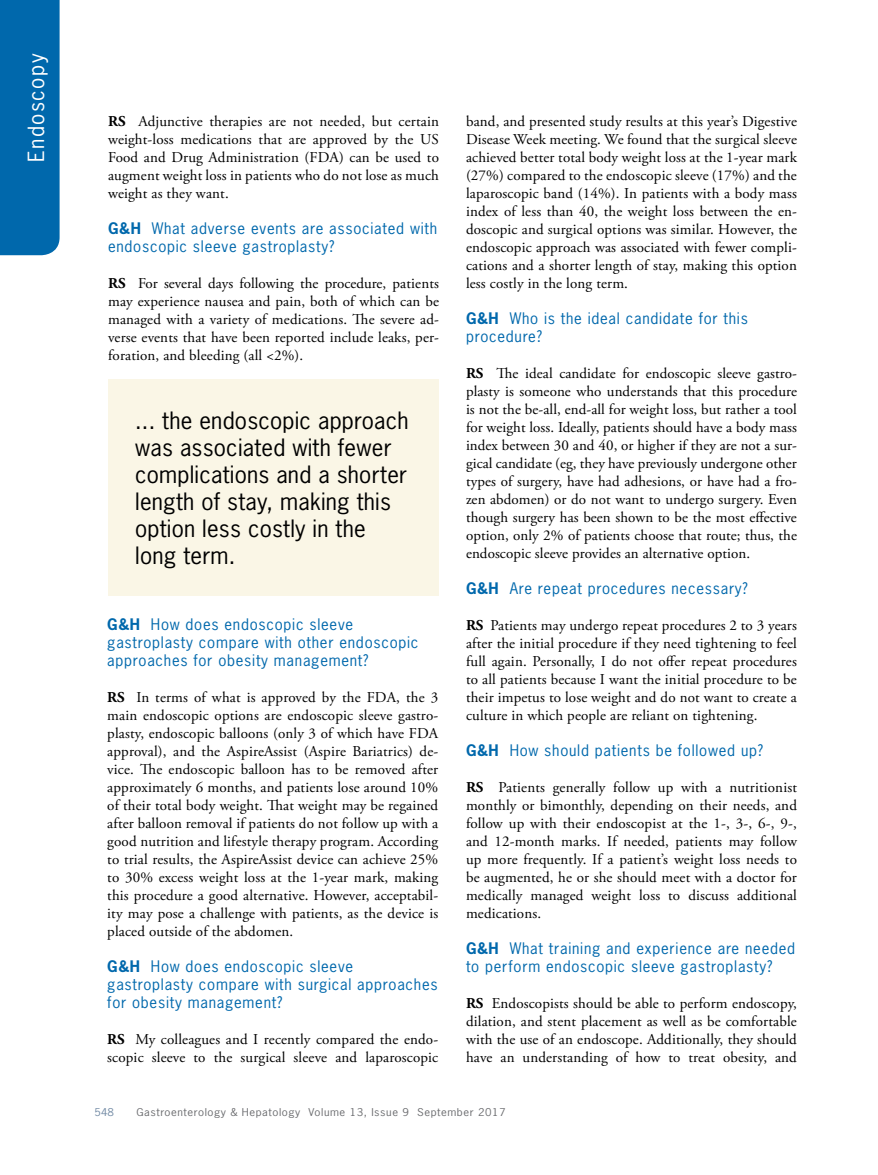
<style>
.page{position:relative;width:878px;height:1175px;background:#fff}
.page>*{position:absolute;margin:0;border:0;box-sizing:border-box;transform-origin:0 0}
.t1{font:22.5px/27px "News Gothic Std";letter-spacing:.01em;color:#000}
.t2{font:21px "News Gothic Std";letter-spacing:.07em;color:#fff}
.t3{font:15px/18px "Adobe Garamond Pro";letter-spacing:.01em;color:#000;text-align:justify}
.t4{font:15px/18px "News Gothic Std";letter-spacing:.05em;color:#0068ac}
.t5{font:10.2px "News Gothic Std";letter-spacing:.05em;color:#6d6e71;scale:1.11 1}
.t6{font:10.2px "News Gothic Std";color:#738ba5;scale:1.11 1}
.s1{font-weight:700}
</style>
<div class="page">
<div style="left:0;top:0;width:60px;height:255px;background:#0068ac"></div>
<div style="left:108px;top:379px;width:331px;height:217px;background:#faf6e6"></div>
<h2 class="t2" style="left:23px;top:162px;width:110px;rotate:-90deg">Endoscopy</h2>
<p class="t3" style="left:108px;top:113px;width:332px"><span class="s1">RS</span> Adjunctive therapies are not needed, but certain weight-loss medications that are approved by the US Food and Drug Administration (FDA) can be used to augment weight loss in patients who do not lose as much weight as they want.</p>
<p class="t4" style="left:108px;top:219px;width:330px"><span class="s1">G&amp;H</span> What adverse events are associated with endoscopic sleeve gastroplasty?</p>
<p class="t3" style="left:108px;top:275px;width:332px"><span class="s1">RS</span> For several days following the procedure, patients may experience nausea and pain, both of which can be managed with a variety of medications. The severe ad&shy;verse events that have been reported include leaks, per&shy;foration, and bleeding (all &lt;2%).</p>
<h1 class="t1" style="left:135px;top:407px;width:275px">... the endoscopic approach was associated with fewer complications and a shorter length of stay, making this option less costly in the long term.</h1>
<p class="t4" style="left:107px;top:615px;width:313px"><span class="s1">G&amp;H</span> How does endoscopic sleeve gastroplasty compare with other endoscopic approaches for obesity management?</p>
<p class="t3" style="left:107px;top:689px;width:332px"><span class="s1">RS</span> In terms of what is approved by the FDA, the 3 main endoscopic options are endoscopic sleeve gastro&shy;plasty, endoscopic balloons (only 3 of which have FDA approval), and the AspireAssist (Aspire Bariatrics) de&shy;vice. The endoscopic balloon has to be removed after approximately 6 months, and patients lose around 10% of their total body weight. That weight may be regained after balloon removal if patients do not follow up with a good nutrition and lifestyle therapy program. According to trial results, the AspireAssist device can achieve 25% to 30% excess weight loss at the 1-year mark, making this procedure a good alternative. However, acceptabil&shy;ity may pose a challenge with patients, as the device is placed outside of the abdomen.</p>
<p class="t4" style="left:107px;top:957px;width:332px"><span class="s1">G&amp;H</span> How does endoscopic sleeve gastroplasty compare with surgical approaches for obesity management?</p>
<p class="t3" style="left:107px;top:1031px;width:332px"><span class="s1">RS</span> My colleagues and I recently compared the endo&shy;scopic sleeve to the surgical sleeve and laparoscopic</p>
<p class="t3" style="left:466px;top:113px;width:332px">band, and presented study results at this year’s Digestive Disease Week meeting. We found that the surgical sleeve achieved better total body weight loss at the 1-year mark (27%) compared to the endoscopic sleeve (17%) and the laparoscopic band (14%). In patients with a body mass index of less than 40, the weight loss between the en&shy;doscopic and surgical options was similar. However, the endoscopic approach was associated with fewer compli&shy;cations and a shorter length of stay, making this option less costly in the long term.</p>
<p class="t4" style="left:466px;top:309px;width:283px"><span class="s1">G&amp;H</span> Who is the ideal candidate for this procedure?</p>
<p class="t3" style="left:466px;top:365px;width:332px"><span class="s1">RS</span> The ideal candidate for endoscopic sleeve gastro&shy;plasty is someone who understands that this procedure is not the be-all, end-all for weight loss, but rather a tool for weight loss. Ideally, patients should have a body mass index between 30 and 40, or higher if they are not a sur&shy;gical candidate (eg, they have previously undergone other types of surgery, have had adhesions, or have had a fro&shy;zen abdomen) or do not want to undergo surgery. Even though surgery has been shown to be the most effective option, only 2% of patients choose that route; thus, the endoscopic sleeve provides an alternative option.</p>
<p class="t4" style="left:466px;top:579px;width:283px"><span class="s1">G&amp;H</span> Are repeat procedures necessary?</p>
<p class="t3" style="left:466px;top:617px;width:332px"><span class="s1">RS</span> Patients may undergo repeat procedures 2 to 3 years after the initial procedure if they need tightening to feel full again. Personally, I do not offer repeat procedures to all patients because I want the initial procedure to be their impetus to lose weight and do not want to create a culture in which people are reliant on tightening.</p>
<p class="t4" style="left:466px;top:741px;width:298px"><span class="s1">G&amp;H</span> How should patients be followed up?</p>
<p class="t3" style="left:466px;top:779px;width:332px"><span class="s1">RS</span> Patients generally follow up with a nutritionist monthly or bimonthly, depending on their needs, and follow up with their endoscopist at the 1-, 3-, 6-, 9-, and 12-month marks. If needed, patients may follow up more frequently. If a patient’s weight loss needs to be augmented, he or she should meet with a doctor for medically managed weight loss to discuss additional medications.</p>
<p class="t4" style="left:466px;top:939px;width:330px"><span class="s1">G&amp;H</span> What training and experience are needed to perform endoscopic sleeve gastroplasty?</p>
<p class="t3" style="left:466px;top:995px;width:332px"><span class="s1">RS</span> Endoscopists should be able to perform endoscopy, dilation, and stent placement as well as be comfortable with the use of an endoscope. Additionally, they should have an understanding of how to treat obesity, and</p>
<p class="t6" style="left:94px;top:1105px;width:19px">548</p>
<p class="t5" style="left:136px;top:1105px;width:334px">Gastroenterology &amp; Hepatology Volume 13, Issue 9 September 2017</p>
</div>
